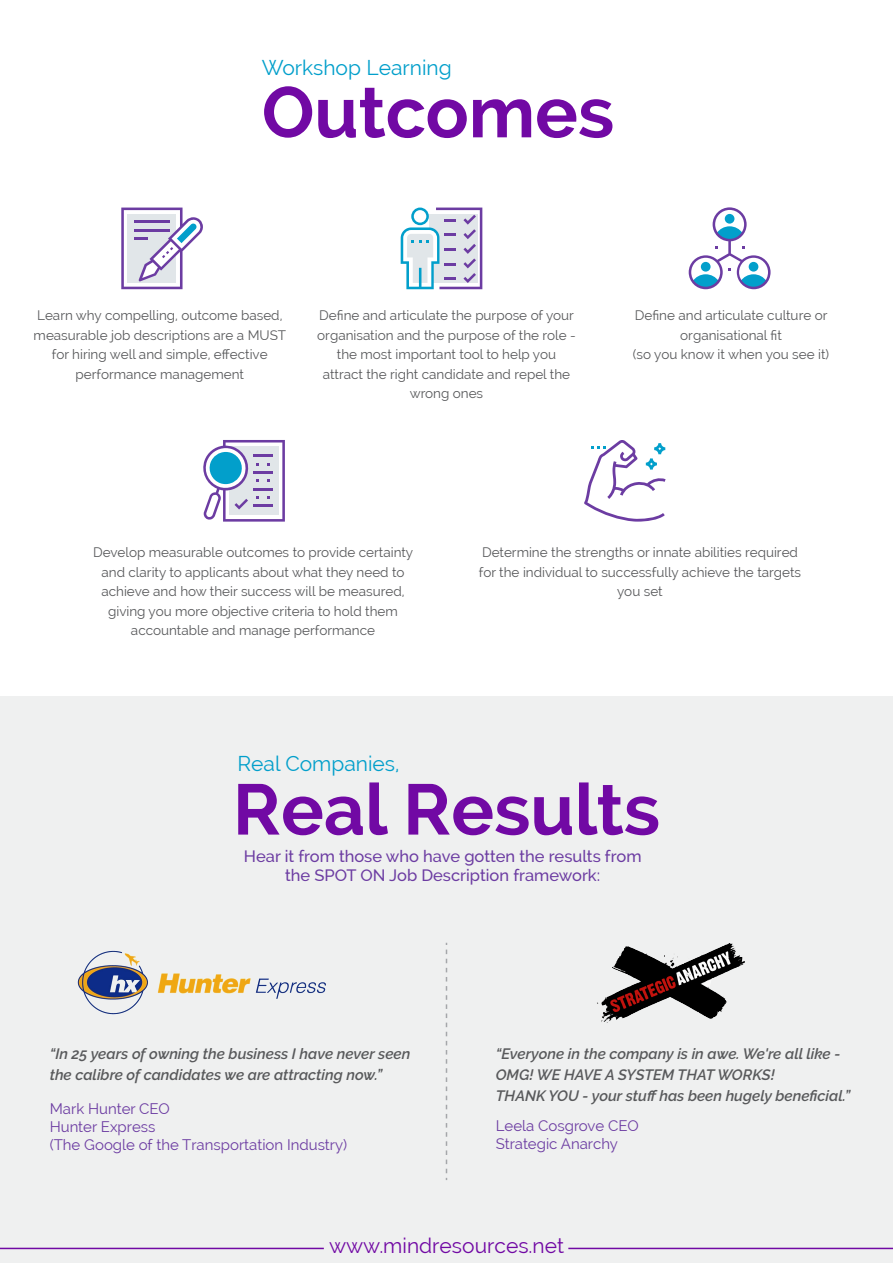
<style>
.page{position:relative;width:893px;height:1263px;background:#fff}
.page>*{position:absolute;margin:0;border:0;box-sizing:border-box;transform-origin:0 0}
.t1{font:700 71.4px "Raleway";color:#7109a4}
.t2{font:21px "Raleway";color:#029fcb}
.t3{font:21px "Raleway";color:#7109a4}
.t4{font:500 16.5px/19.5px "Raleway";color:#6c3ca2;text-align:center}
.t5{font:italic 600 15px/21px "Raleway";color:#58595b}
.t6{font:15px/18px "Raleway";color:#6c3ca2}
.t7{font:13.5px/19.5px "Raleway";color:#58595b;text-align:center}
</style>
<div class="page">
<div style="left:0;top:696px;width:893px;height:567px;background:#eff0f0"></div>
<hr style="left:0;top:1248px;width:324px;height:1px;background:#7109a4">
<hr style="left:568px;top:1248px;width:325px;height:1px;background:#7109a4">
<svg style="left:446px;top:943px;width:1px;height:237px"></svg>
<svg style="left:121px;top:208px;width:82px;height:81px"></svg>
<svg style="left:401px;top:208px;width:81px;height:81px"></svg>
<svg style="left:689px;top:207px;width:82px;height:82px"></svg>
<svg style="left:203px;top:440px;width:82px;height:82px"></svg>
<svg style="left:584px;top:440px;width:82px;height:82px"></svg>
<img style="left:77px;top:950px;width:249px;height:65px">
<img style="left:597px;top:943px;width:148px;height:80px">
<h2 class="t2" style="left:262px;top:55px;width:191px">Workshop Learning</h2>
<h1 class="t1" style="left:262px;top:71px;width:354px">Outcomes</h1>
<p class="t7" style="left:34px;top:306px;width:254px">Learn why compelling, outcome based, measurable job descriptions are a MUST for hiring well and simple, effective performance management</p>
<p class="t7" style="left:317px;top:306px;width:260px">Define and articulate the purpose of your organisation and the purpose of the role - the most important tool to help you attract the right candidate and repel the wrong ones</p>
<p class="t7" style="left:633px;top:306px;width:198px">Define and articulate culture or organisational fit<br>(so you know it when you see it)</p>
<p class="t7" style="left:93px;top:543px;width:322px">Develop measurable outcomes to provide certainty and clarity to applicants about what they need to achieve and how their success will be measured, giving you more objective criteria to hold them accountable and manage performance</p>
<p class="t7" style="left:479px;top:543px;width:324px">Determine the strengths or innate abilities required for the individual to successfully achieve the targets you set</p>
<h2 class="t2" style="left:237px;top:751px;width:164px">Real Companies,</h2>
<h1 class="t1" style="left:233px;top:769px;width:429px">Real Results</h1>
<p class="t4" style="left:244px;top:846px;width:399px">Hear it from those who have gotten the results from the SPOT ON Job Description framework:</p>
<p class="t5" style="left:50px;top:1043px;width:362px">“In 25 years of owning the business I have never seen the calibre of candidates we are attracting now.”</p>
<p class="t5" style="left:496px;top:1043px;width:356px">“Everyone in the company is in awe. We're all like -<br>OMG! WE HAVE A SYSTEM THAT WORKS!<br>THANK YOU - your stuff has been hugely beneficial.”</p>
<p class="t6" style="left:50px;top:1099px;width:299px">Mark Hunter CEO<br>Hunter Express<br>(The Google of the Transportation Industry)</p>
<p class="t6" style="left:496px;top:1116px;width:145px">Leela Cosgrove CEO<br>Strategic Anarchy</p>
<h2 class="t3" style="left:329px;top:1233px;width:236px">www.mindresources.net</h2>
</div>
